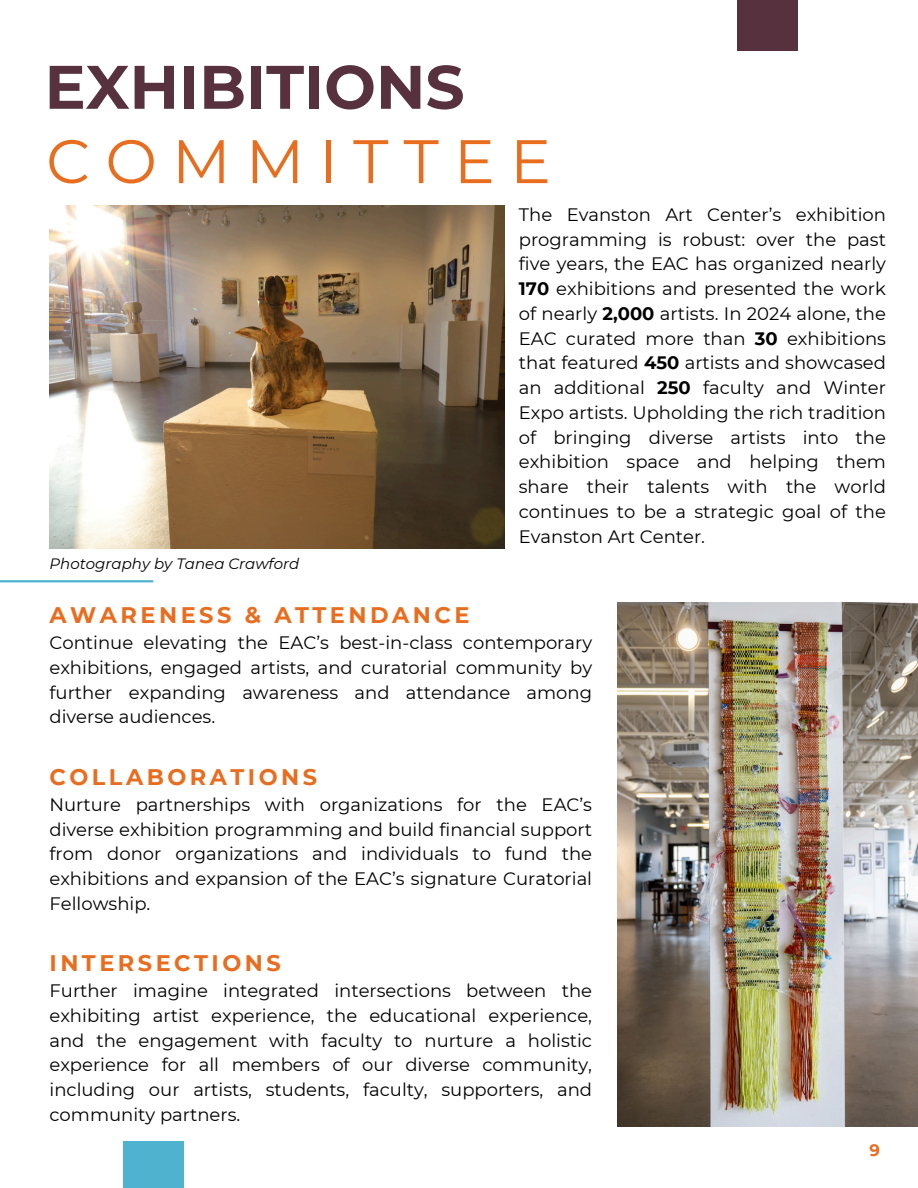
<style>
.page{position:relative;width:918px;height:1188px;background:#fff}
.page>*{position:absolute;margin:0;border:0;box-sizing:border-box;transform-origin:0 0}
.t1{font:700 61.35px "Montserrat";color:#58313e}
.t2{font:61.35px "Montserrat";letter-spacing:.245em;color:#e86d1f}
.t3{font:700 22.5px "Montserrat";letter-spacing:.155em;color:#e86d1f}
.t4{font:18px/24.8px "Montserrat";color:#000;text-align:justify}
.t5{font:700 16.5px "Montserrat";color:#e86d1f}
.t6{font:italic 15px "Montserrat";color:#000}
.s1{font-weight:700}
</style>
<div class="page">
<hr style="left:0;top:580px;width:153px;height:2px;background:#4fb3cf">
<div style="left:738px;top:0;width:60px;height:51px;background:#58313e"></div>
<div style="left:123px;top:1141px;width:61px;height:47px;background:#4fb3cf"></div>
<img style="left:50px;top:206px;width:455px;height:343px">
<img style="left:618px;top:603px;width:300px;height:524px">
<h1 class="t1" style="left:45px;top:49px;width:421px">EXHIBITIONS</h1>
<h1 class="t2" style="left:46px;top:124px;width:506px">COMMITTEE</h1>
<p class="t6" style="left:50px;top:555px;width:251px">Photography by Tanea Crawford</p>
<p class="t4" style="left:519px;top:202px;width:369px">The Evanston Art Center’s exhibition programming is robust: over the past five years, the EAC has organized nearly <span class="s1">170</span> exhibitions and presented the work of nearly <span class="s1">2,000</span> artists. In 2024 alone, the EAC curated more than <span class="s1">30</span> exhibitions that featured <span class="s1">450</span> artists and showcased an additional <span class="s1">250</span> faculty and Winter Expo artists. Upholding the rich tradition of bringing diverse artists into the exhibition space and helping them share their talents with the world continues to be a strategic goal of the Evanston Art Center.</p>
<p class="t3" style="left:50px;top:601px;width:422px">AWARENESS &amp; ATTENDANCE</p>
<p class="t4" style="left:50px;top:630px;width:544px">Continue elevating the EAC’s best-in-class contemporary exhibitions, engaged artists, and curatorial community by further expanding awareness and attendance among diverse audiences.</p>
<p class="t3" style="left:50px;top:763px;width:269px">COLLABORATIONS</p>
<p class="t4" style="left:50px;top:792px;width:544px">Nurture partnerships with organizations for the EAC’s diverse exhibition programming and build financial support from donor organizations and individuals to fund the exhibitions and expansion of the EAC’s signature Curatorial Fellowship.</p>
<p class="t3" style="left:50px;top:949px;width:233px">INTERSECTIONS</p>
<p class="t4" style="left:50px;top:978px;width:544px">Further imagine integrated intersections between the exhibiting artist experience, the educational experience, and the engagement with faculty to nurture a holistic experience for all members of our diverse community, including our artists, students, faculty, supporters, and community partners.</p>
<p class="t5" style="left:869px;top:1140px;width:12px">9</p>
</div>
